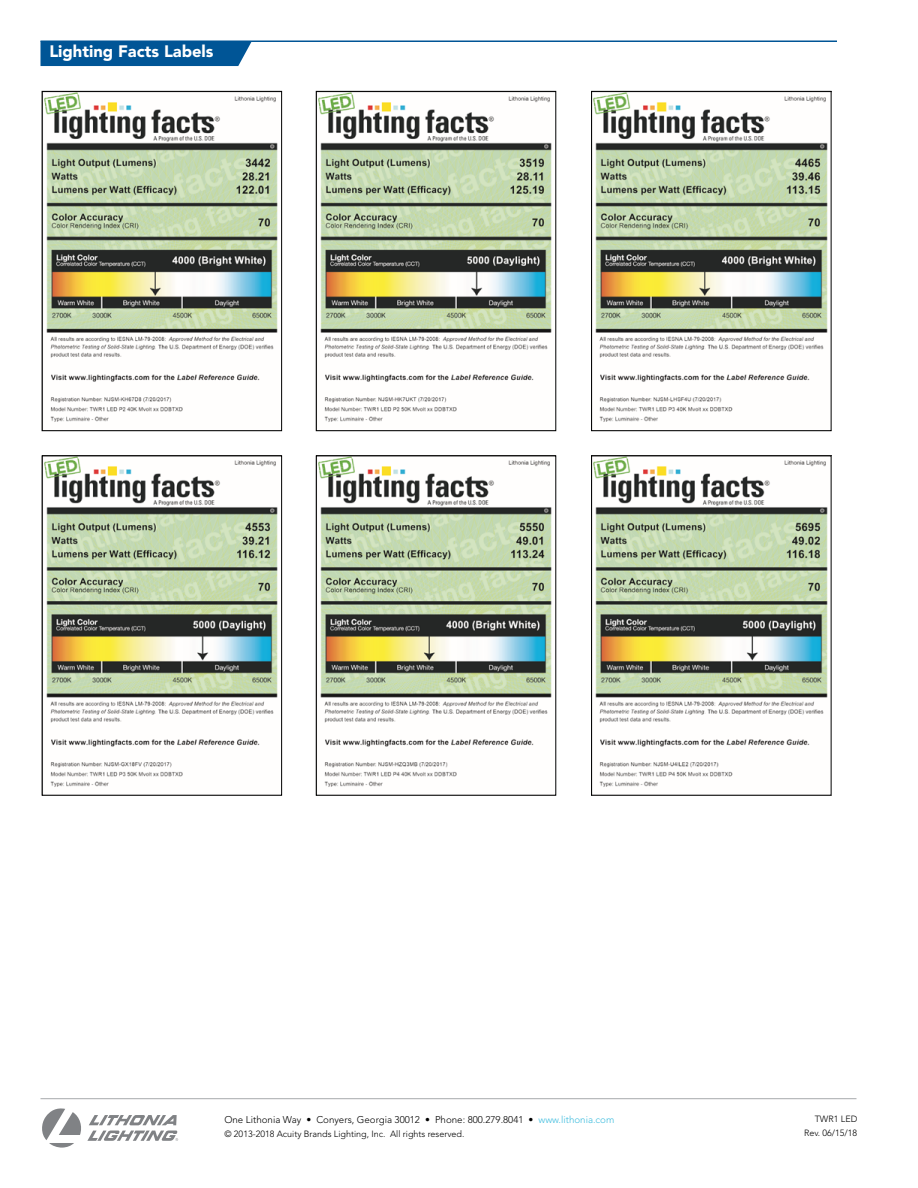
<style>
.page{position:relative;width:918px;height:1188px;background:#fff}
.page>*{position:absolute;margin:0;border:0;box-sizing:border-box;transform-origin:0 0}
.t1{font:900 16.5px "Avenir LT Std";color:#fff}
.t2{font:300 9.75px "Avenir LT Std";color:#000}
.t3{font:300 9px/14.2px "Avenir LT Std";color:#000;text-align:right}
.s1{color:#3cbcde}
</style>
<div class="page">
<svg style="left:42px;top:1108px;width:136px;height:40px"></svg>
<hr style="left:40px;top:1098px;width:816px;height:1px;background:#a7a9ac">
<hr style="left:40px;top:40px;width:797px;height:2px;background:#005596">
<div style="left:40px;top:41px;width:212px;height:25px;background:#005596"></div>
<img style="left:44px;top:93px;width:234px;height:329px">
<div style="left:42px;top:91px;width:240px;height:340px;border:1px solid #000"></div>
<img style="left:318px;top:93px;width:234px;height:329px">
<div style="left:316px;top:91px;width:240px;height:340px;border:1px solid #000"></div>
<img style="left:593px;top:93px;width:235px;height:329px">
<div style="left:591px;top:91px;width:241px;height:340px;border:1px solid #000"></div>
<img style="left:44px;top:457px;width:234px;height:330px">
<div style="left:42px;top:455px;width:240px;height:341px;border:1px solid #000"></div>
<img style="left:318px;top:457px;width:234px;height:330px">
<div style="left:316px;top:455px;width:240px;height:341px;border:1px solid #000"></div>
<img style="left:593px;top:457px;width:235px;height:330px">
<div style="left:591px;top:455px;width:241px;height:341px;border:1px solid #000"></div>
<h1 class="t1" style="left:49px;top:41px;width:166px">Lighting Facts Labels</h1>
<p class="t2" style="left:224px;top:1114px;width:391px">One Lithonia Way • Conyers, Georgia 30012 • Phone: 800.279.8041 • <span class="s1">www.lithonia.com</span></p>
<p class="t3" style="left:224px;top:1127px;width:242px">© 2013-2018 Acuity Brands Lighting, Inc. All rights reserved.</p>
<p class="t3" style="left:804px;top:1112px;width:55px">TWR1 LED<br>Rev. 06/15/18</p>
</div>
